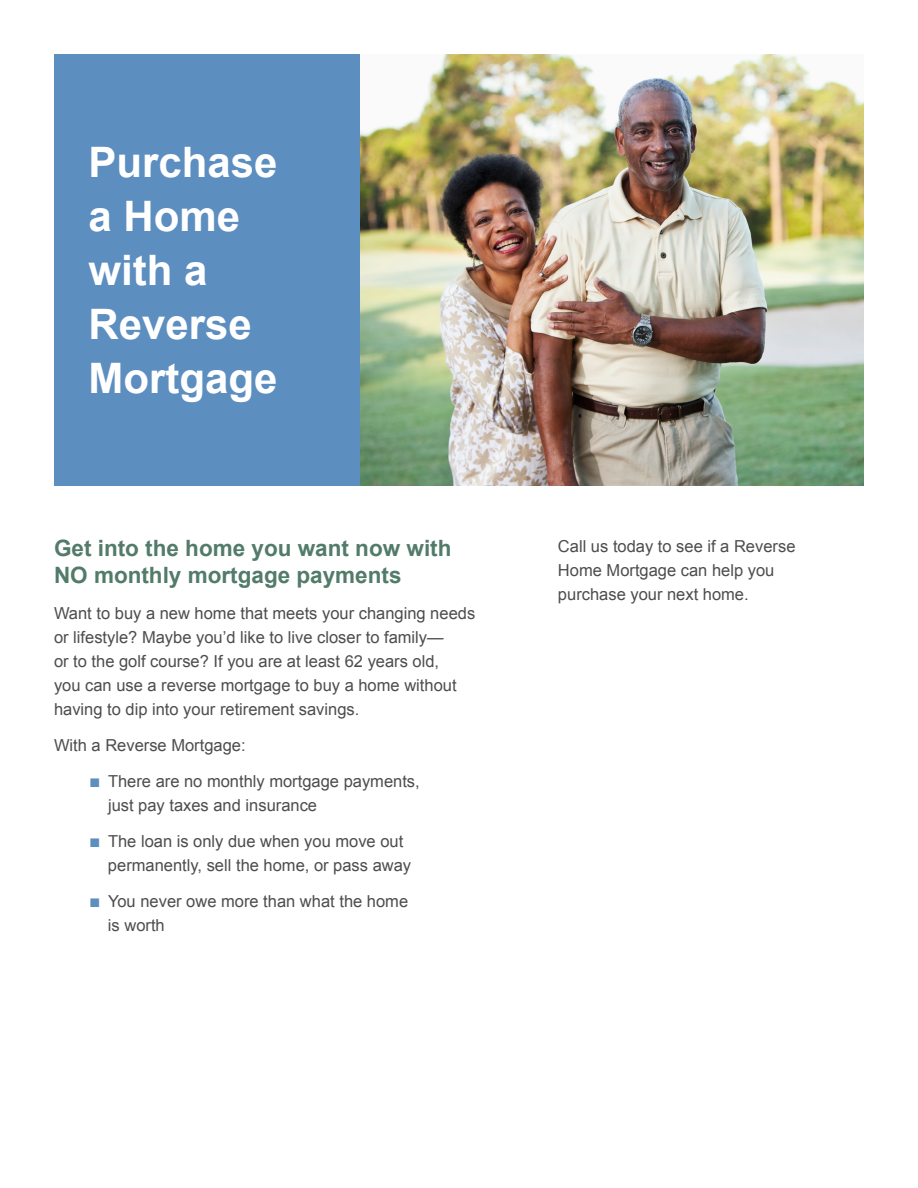
<style>
.page{position:relative;width:918px;height:1188px;background:#fff}
.page>*{position:absolute;margin:0;border:0;box-sizing:border-box;transform-origin:0 0}
.t1{font:700 42px/54px "Arial";color:#fff}
.subhead_level_1{font:700 22.5px/27px "Arial";color:#527b6a}
.body{font:16.5px/24px "Arial";color:#4d4d4f}
.bullet_point{font:16.5px/24px "Arial";color:#4d4d4f}
.s1{color:#5d8ec0}
</style>
<div class="page">
<div style="left:54px;top:54px;width:306px;height:432px;background:#5d8ec0"></div>
<img style="left:360px;top:54px;width:504px;height:432px">
<p class="t1" style="left:88px;top:137px;width:191px">Purchase a Home with a<br>Reverse<br>Mortgage</p>
<p class="subhead_level_1" style="left:54px;top:536px;width:399px">Get into the home you want now with<br>NO monthly mortgage payments</p>
<p class="body" style="left:54px;top:602px;width:423px">Want to buy a new home that meets your changing needs or lifestyle? Maybe you’d like to live closer to family—<br>or to the golf course? If you are at least 62 years old,<br>you can use a reverse mortgage to buy a home without having to dip into your retirement savings.</p>
<p class="body" style="left:54px;top:734px;width:193px">With a Reverse Mortgage:</p>
<p class="bullet_point" style="left:108px;top:770px;width:313px;text-indent:-18px"><span class="s1">■</span> There are no monthly mortgage payments, just pay taxes and insurance</p>
<p class="bullet_point" style="left:108px;top:830px;width:305px;text-indent:-18px"><span class="s1">■</span> The loan is only due when you move out permanently, sell the home, or pass away</p>
<p class="bullet_point" style="left:108px;top:890px;width:302px;text-indent:-18px"><span class="s1">■</span> You never owe more than what the home is worth</p>
<p class="body" style="left:558px;top:534px;width:239px">Call us today to see if a Reverse<br>Home Mortgage can help you purchase your next home.</p>
</div>
